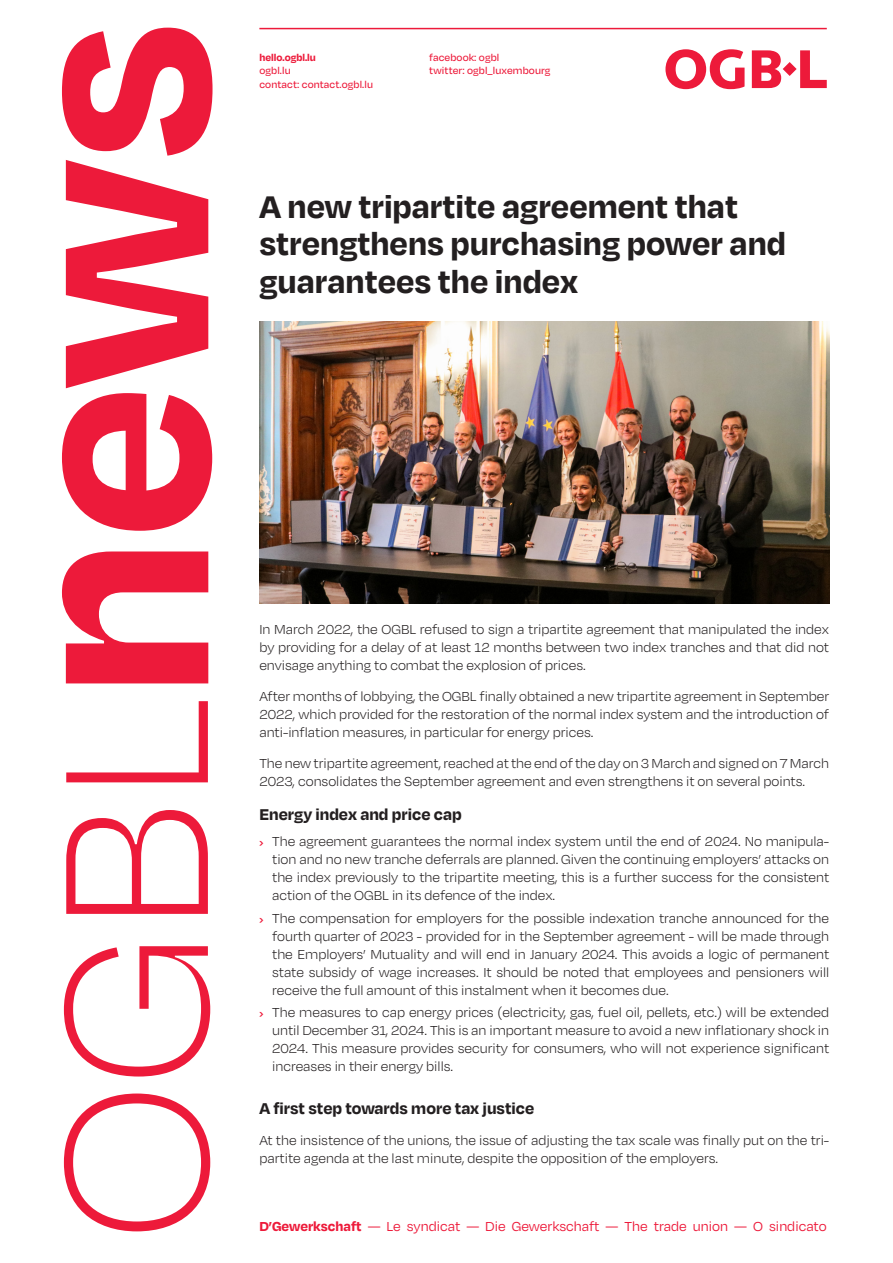
<style>
.page{position:relative;width:893px;height:1263px;background:#fff}
.page>*{position:absolute;margin:0;border:0;box-sizing:border-box;transform-origin:0 0}
.Heading_Black{font:700 36px/37.5px "Degular";color:#231f20}
.Paragraph{font:700 18px "Degular";color:#231f20}
.Paragraph-2{font:300 15px/18px "Degular";color:#231f20;text-align:justify}
.Heading_Black-2{font:15px "Degular";color:#ed1a3a}
.t1{font:500 11.25px/13.5px "Degular";letter-spacing:.01em;color:#ed1a3a}
.s1{font-weight:700}
.s2{font-weight:700;font-size:10.5px;color:#ed1a3a}
</style>
<div class="page">
<hr style="left:259px;top:28px;width:568px;height:1px;background:#ed1a3a">
<svg style="left:665px;top:49px;width:80px;height:40px"></svg>
<svg style="left:752px;top:50px;width:75px;height:38px"></svg>
<svg style="left:62px;top:28px;width:151px;height:655px;fill:#ed1a3a"></svg>
<svg style="left:64px;top:701px;width:146px;height:530px"></svg>
<img style="left:259px;top:321px;width:570px;height:283px">
<p class="t1" style="left:259px;top:50px;width:115px"><span class="s1">hello.ogbl.lu<br></span>ogbl.lu<br>contact: contact.ogbl.lu</p>
<p class="t1" style="left:429px;top:50px;width:123px">facebook: ogbl<br>twitter: ogbl_luxembourg</p>
<p class="Heading_Black" style="left:259px;top:186px;width:528px">A new tripartite agreement that strengthens purchasing power and guarantees the index</p>
<p class="Paragraph-2" style="left:259px;top:620px;width:571px">In March 2022, the OGBL refused to sign a tripartite agreement that manipulated the index by providing for a delay of at least 12 months between two index tranches and that did not envisage anything to combat the explosion of prices.</p>
<p class="Paragraph-2" style="left:259px;top:686px;width:571px">After months of lobbying, the OGBL finally obtained a new tripartite agreement in September 2022, which provided for the restoration of the normal index system and the introduction of anti-inflation measures, in particular for energy prices.</p>
<p class="Paragraph-2" style="left:259px;top:753px;width:571px">The new tripartite agreement, reached at the end of the day on 3 March and signed on 7 March<br>2023, consolidates the September agreement and even strengthens it on several points.</p>
<p class="Paragraph" style="left:259px;top:803px;width:204px">Energy index and price cap</p>
<p class="Paragraph-2" style="left:272px;top:832px;width:559px;text-indent:-13px"><span class="s2">›</span> The agreement guarantees the normal index system until the end of 2024. No manipula&shy;tion and no new tranche deferrals are planned. Given the continuing employers’ attacks on the index previously to the tripartite meeting, this is a further success for the consistent action of the OGBL in its defence of the index.</p>
<p class="Paragraph-2" style="left:272px;top:908px;width:559px;text-indent:-13px"><span class="s2">›</span> The compensation for employers for the possible indexation tranche announced for the fourth quarter of 2023 - provided for in the September agreement - will be made through the Employers’ Mutuality and will end in January 2024. This avoids a logic of permanent state subsidy of wage increases. It should be noted that employees and pensioners will receive the full amount of this instalment when it becomes due.</p>
<p class="Paragraph-2" style="left:272px;top:1003px;width:559px;text-indent:-13px"><span class="s2">›</span> The measures to cap energy prices (electricity, gas, fuel oil, pellets, etc.) will be extended until December 31, 2024. This is an important measure to avoid a new inflationary shock in 2024. This measure provides security for consumers, who will not experience significant increases in their energy bills.</p>
<p class="Paragraph" style="left:259px;top:1097px;width:276px">A first step towards more tax justice</p>
<p class="Paragraph-2" style="left:259px;top:1130px;width:571px">At the insistence of the unions, the issue of adjusting the tax scale was finally put on the tri&shy;partite agenda at the last minute, despite the opposition of the employers.</p>
<p class="Heading_Black-2" style="left:259px;top:1218px;width:569px"><span class="s1">D’Gewerkschaft</span> — Le syndicat — Die Gewerkschaft — The trade union — O sindicato</p>
</div>
